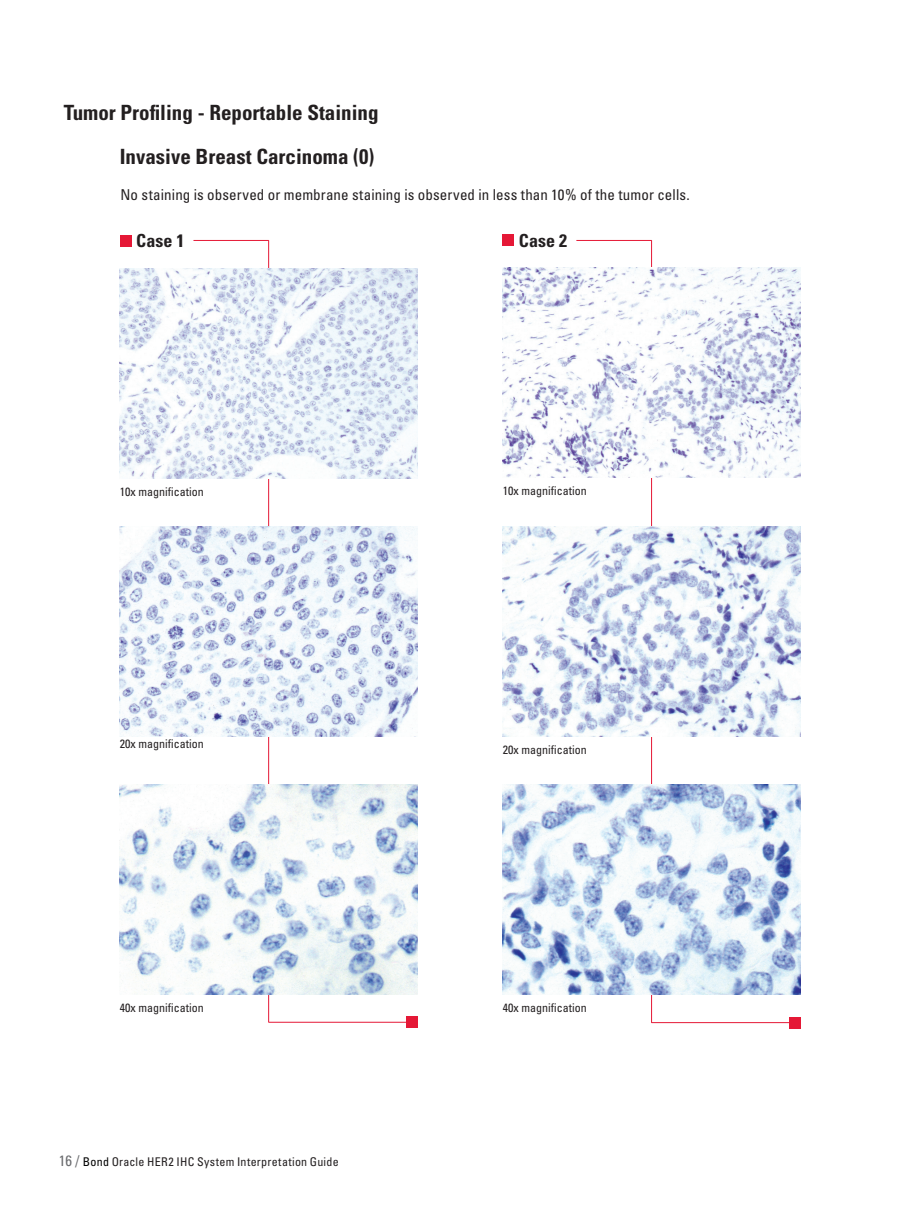
<style>
.page{position:relative;width:919px;height:1214px;background:#fff}
.page>*{position:absolute;margin:0;border:0;box-sizing:border-box;transform-origin:0 0}
.t1{font:700 condensed 21px/44px "Univers";color:#231f20;text-align:right}
.t2{font:700 condensed 18px "Univers";letter-spacing:.005em;color:#231f20}
.t3{font:condensed 15px "Univers LT Std";letter-spacing:.01em;color:#231f20}
.t4{font:condensed 12px "Univers LT Std";color:#231f20}
.t5{font:condensed 12px "Univers LT Std";letter-spacing:.025em;color:#231f20}
.s1{font-size:15px;color:#6c6d70}
.s2{color:#000}
</style>
<div class="page">
<hr style="left:651px;top:240px;width:1px;height:782px;background:#e51836">
<hr style="left:651px;top:1022px;width:143px;height:1px;background:#e51836">
<hr style="left:576px;top:240px;width:75px;height:1px;background:#e51836">
<div style="left:502px;top:234px;width:12px;height:12px;background:#e51836"></div>
<div style="left:788px;top:1016px;width:12px;height:12px;background:#e51836"></div>
<hr style="left:268px;top:240px;width:1px;height:782px;background:#e51836">
<hr style="left:268px;top:1022px;width:144px;height:1px;background:#e51836">
<hr style="left:193px;top:240px;width:76px;height:1px;background:#e51836">
<div style="left:120px;top:235px;width:12px;height:11px;background:#e51836"></div>
<div style="left:406px;top:1016px;width:11px;height:11px;background:#e51836"></div>
<img style="left:120px;top:268px;width:297px;height:210px">
<img style="left:502px;top:267px;width:298px;height:210px">
<img style="left:120px;top:526px;width:297px;height:210px">
<img style="left:502px;top:526px;width:298px;height:211px">
<img style="left:120px;top:784px;width:297px;height:210px">
<img style="left:502px;top:784px;width:298px;height:210px">
<h1 class="t1" style="left:64px;top:90px;width:316px">Tumor Profiling - Reportable Staining<br>Invasive Breast Carcinoma (0)</h1>
<p class="t3" style="left:120px;top:185px;width:571px">No staining is observed or membrane staining is observed in less than 10% of the tumor cells.</p>
<h2 class="t2" style="left:136px;top:229px;width:50px">Case 1</h2>
<h2 class="t2" style="left:519px;top:229px;width:50px">Case 2</h2>
<p class="t4" style="left:120px;top:483px;width:85px">10x magnification</p>
<p class="t4" style="left:502px;top:483px;width:85px">10x magnification</p>
<p class="t4" style="left:120px;top:736px;width:85px">20x magnification</p>
<p class="t4" style="left:502px;top:742px;width:85px">20x magnification</p>
<p class="t4" style="left:120px;top:999px;width:85px">40x magnification</p>
<p class="t4" style="left:502px;top:999px;width:85px">40x magnification</p>
<p class="t5" style="left:59px;top:1153px;width:281px"><span class="s1">16 /</span> <span class="s2">Bond</span> Oracle HER2 IHC System Interpretation Guide</p>
</div>
